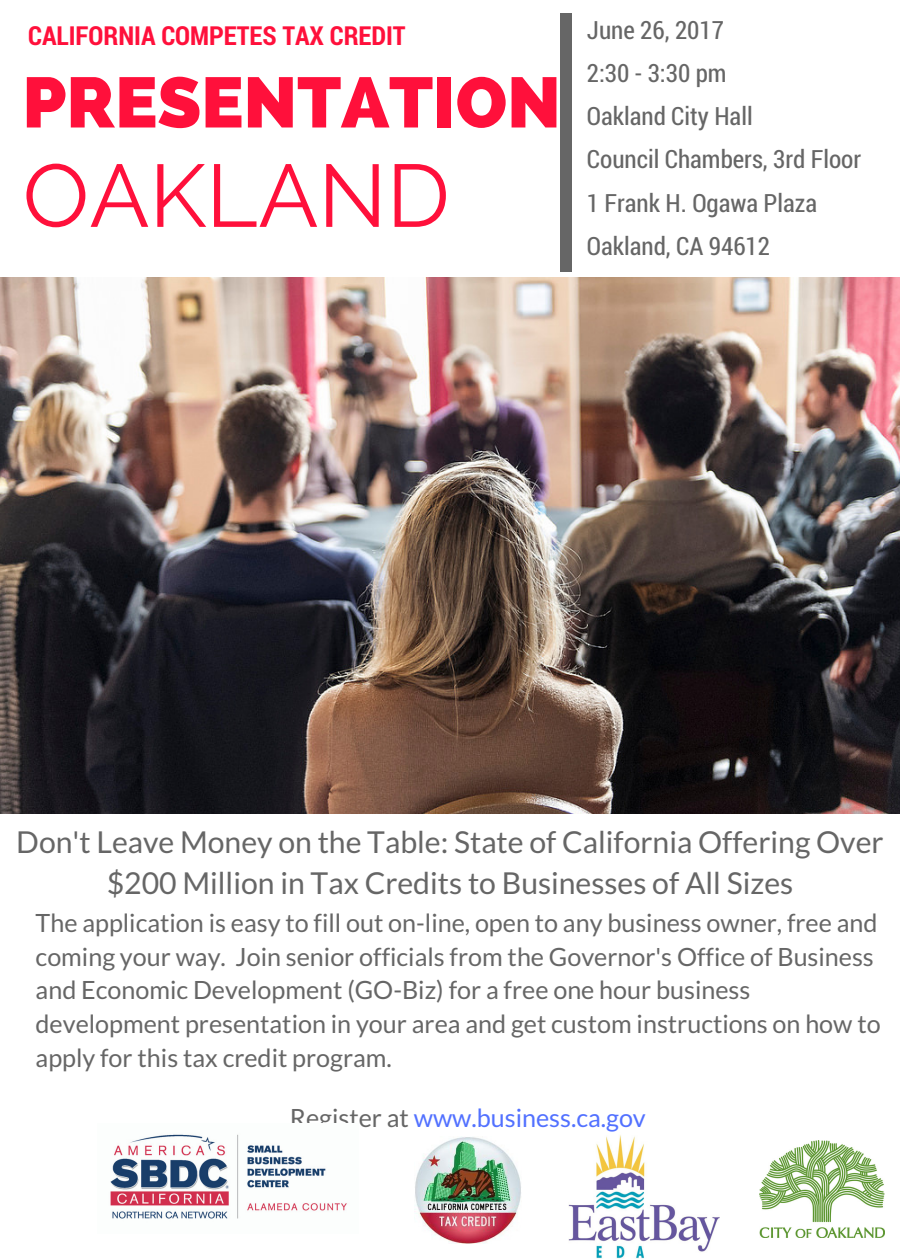
<style>
.page{position:relative;width:900px;height:1260px;background:#fff}
.page>*{position:absolute;margin:0;border:0;box-sizing:border-box;transform-origin:0 0}
.t1{font:88.5px "Raleway";color:#ff103b}
.t2{font:800 71px "Raleway";color:#ff103b}
.t3{font:30.25px/41.2px "Lato";color:#666;text-align:center}
.t4{font:700 26.25px "Roboto Condensed";color:#ff103b}
.t5{font:25.25px/33.8px "Lato";color:#666}
.t6{font:25.25px/43px "Roboto Condensed";color:#666}
.t7{font:25.25px "Lato";color:#5271ff}
.s1{color:#666}
</style>
<div class="page">
<div style="left:561px;top:13px;width:11px;height:259px;background:#666"></div>
<img style="left:414px;top:1136px;width:107px;height:107px">
<img style="left:568px;top:1135px;width:152px;height:123px">
<img style="left:0;top:278px;width:900px;height:536px">
<img style="left:110px;top:1134px;width:237px;height:85px">
<img style="left:759px;top:1140px;width:126px;height:98px">
<p class="t4" style="left:28px;top:18px;width:379px">CALIFORNIA COMPETES TAX CREDIT</p>
<h2 class="t2" style="left:22px;top:61px;width:540px">PRESENTATION</h2>
<h1 class="t1" style="left:22px;top:144px;width:429px">OAKLAND</h1>
<p class="t6" style="left:587px;top:8px;width:276px">June 26, 2017<br>2:30 - 3:30 pm<br>Oakland City Hall<br>Council Chambers, 3rd Floor<br>1 Frank H. Ogawa Plaza<br>Oakland, CA 94612</p>
<p class="t3" style="left:16px;top:821px;width:869px">Don't Leave Money on the Table: State of California Offering Over $200 Million in Tax Credits to Businesses of All Sizes</p>
<p class="t5" style="left:36px;top:905px;width:847px">The application is easy to fill out on-line, open to any business owner, free and coming your way. Join senior officials from the Governor's Office of Business and Economic Development (GO-Biz) for a free one hour business development presentation in your area and get custom instructions on how to apply for this tax credit program.</p>
<p class="t7" style="left:290px;top:1102px;width:357px"><span class="s1">Register at</span> www.business.ca.gov</p>
</div>
